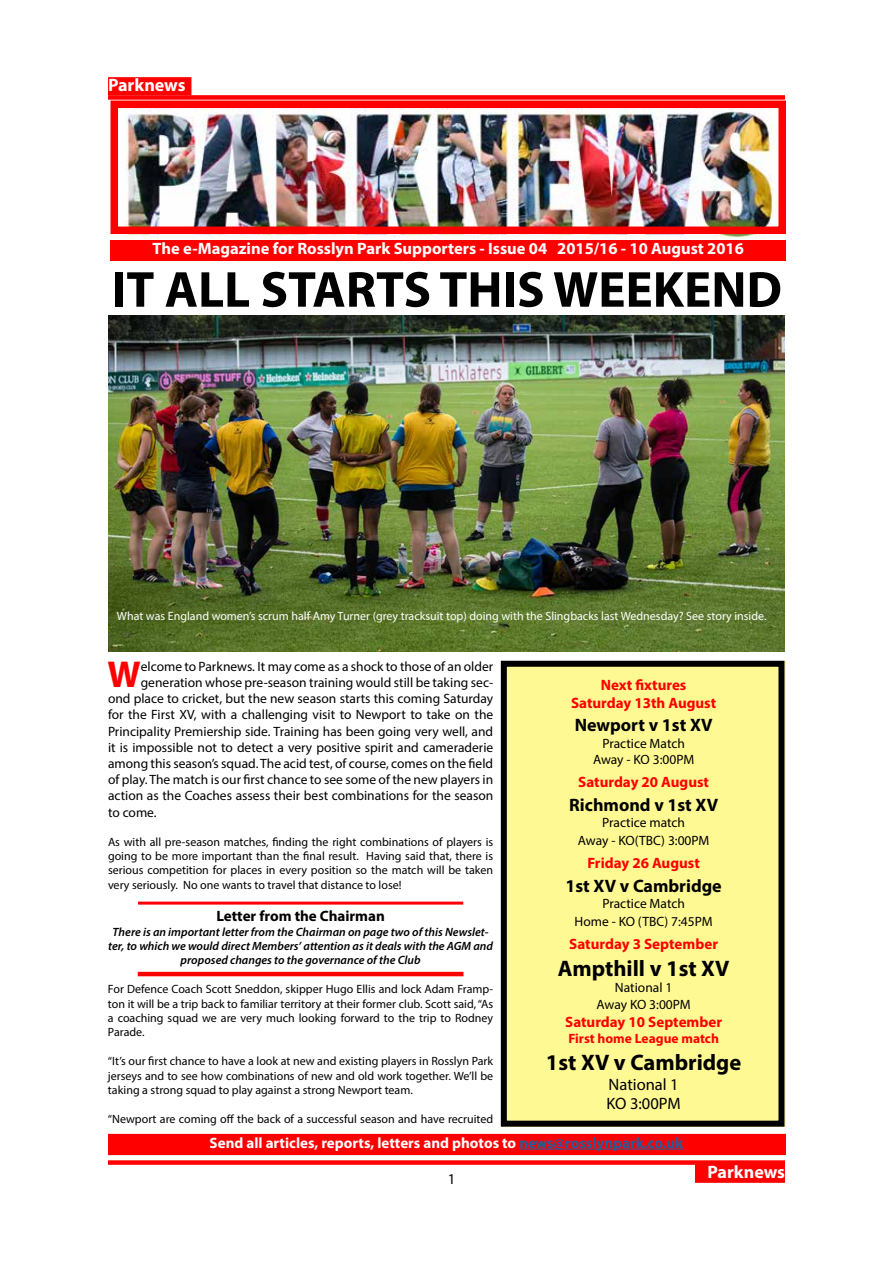
<style>
.page{position:relative;width:893px;height:1263px;background:#fff}
.page>*{position:absolute;margin:0;border:0;box-sizing:border-box;transform-origin:0 0}
.t1{font:700 51px "Myriad Pro";color:#000}
.t2{font:700 37.5px "Myriad Pro";color:#f00}
.t3{font:700 22.5px "Myriad Pro";color:#000}
.t4{font:700 18px "Myriad Pro";color:#000}
.t5{font:700 18px "Myriad Pro";letter-spacing:-.005em;color:#fff}
.t6{font:700 16.5px "Myriad Pro";color:#fff}
.t7{font:16.5px/19.8px "Myriad Pro";color:#000}
.t8{font:700 15px/18px "Myriad Pro";color:#f00;text-align:center}
.t9{font:700 15px "Myriad Pro";color:#fff}
.t10{font:700 15px "Myriad Pro";color:#000}
.t11{font:15px "Myriad Pro";color:#000}
.t12{font:13.5px/16.2px "Myriad Pro";color:#000;text-align:center}
.t13{font:700 13.5px "Myriad Pro";color:#f00}
.t14{font:12px/14.4px "Myriad Pro";color:#000;text-align:justify}
.t15{font:italic 600 12px/14.4px "Myriad Pro";color:#000;text-align:center}
.t16{font:12px "Myriad Pro";color:#fff}
.s1{color:#215e9e}
</style>
<div class="page">
<div style="left:695px;top:1162px;width:90px;height:21px;background:#f00;border:2px solid #f00"></div>
<div style="left:108px;top:77px;width:83px;height:18px;background:#f00;border:2px solid #f00"></div>
<div style="left:108px;top:95px;width:677px;height:5px;background:#f00"></div>
<div style="left:108px;top:1160px;width:677px;height:5px;background:#f00"></div>
<div style="left:501px;top:661px;width:285px;height:466px;background:#fff994"></div>
<div style="left:108px;top:1134px;width:678px;height:21px;background:#f00"></div>
<div style="left:111px;top:241px;width:675px;height:20px;background:#f00"></div>
<img style="left:110px;top:108px;width:667px;height:132px">
<div style="left:501px;top:661px;width:283px;height:466px;border:6px solid #000"></div>
<div style="left:111px;top:101px;width:675px;height:133px;border:8px solid #f00"></div>
<hr style="left:138px;top:901px;width:325px;height:3px;background:#f00">
<hr style="left:138px;top:972px;width:325px;height:4px;background:#f00">
<hr style="left:519px;top:1149px;width:164px;height:1px;background:#215e9e">
<img style="left:108px;top:316px;width:676px;height:336px">
<h3 class="t5" style="left:108px;top:73px;width:79px">Parknews</h3>
<h3 class="t6" style="left:153px;top:238px;width:593px">The e-Magazine for Rosslyn Park Supporters - Issue 04 2015/16 - 10 August 2016</h3>
<h1 class="t1" style="left:112px;top:256px;width:672px">IT ALL STARTS THIS WEEKEND</h1>
<p class="t16" style="left:117px;top:609px;width:651px">What was England women’s scrum half Amy Turner (grey tracksuit top) doing with the Slingbacks last Wednesday? See story inside.</p>
<h2 class="t2" style="left:107px;top:650px;width:35px">W</h2>
<p class="t12" style="left:141px;top:658px;width:354px">elcome to Parknews. It may come as a shock to those of an older</p>
<p class="t12" style="left:141px;top:674px;width:354px">generation whose pre-season training would still be taking sec-</p>
<p class="t12" style="left:108px;top:690px;width:387px">ond place to cricket, but the new season starts this coming Saturday</p>
<p class="t12" style="left:108px;top:707px;width:387px">for the First XV, with a challenging visit to Newport to take on the</p>
<p class="t12" style="left:108px;top:723px;width:387px">Principality Premiership side. Training has been going very well, and</p>
<p class="t12" style="left:108px;top:739px;width:387px">it is impossible not to detect a very positive spirit and cameraderie</p>
<p class="t12" style="left:108px;top:755px;width:387px">among this season’s squad. The acid test, of course, comes on the field</p>
<p class="t12" style="left:108px;top:771px;width:387px">of play. The match is our first chance to see some of the new players in</p>
<p class="t12" style="left:108px;top:788px;width:387px">action as the Coaches assess their best combinations for the season</p>
<p class="t12" style="left:108px;top:804px;width:50px">to come.</p>
<p class="t14" style="left:108px;top:834px;width:387px">As with all pre-season matches, finding the right combinations of players is going to be more important than the final result. Having said that, there is serious competition for places in every position so the match will be taken very seriously. No one wants to travel that distance to lose!</p>
<p class="t10" style="left:216px;top:906px;width:170px">Letter from the Chairman</p>
<p class="t15" style="left:108px;top:924px;width:386px">There is an important letter from the Chairman on page two of this Newslet&shy;ter, to which we would direct Members’ attention as it deals with the AGM and proposed changes to the governance of the Club</p>
<p class="t14" style="left:108px;top:982px;width:387px">For Defence Coach Scott Sneddon, skipper Hugo Ellis and lock Adam Framp&shy;ton it will be a trip back to familiar territory at their former club. Scott said, “As a coaching squad we are very much looking forward to the trip to Rodney Parade.</p>
<p class="t14" style="left:108px;top:1054px;width:387px">“It’s our first chance to have a look at new and existing players in Rosslyn Park jerseys and to see how combinations of new and old work together. We’ll be taking a strong squad to play against a strong Newport team.</p>
<p class="t14" style="left:108px;top:1111px;width:387px">“Newport are coming off the back of a successful season and have recruited</p>
<p class="t9" style="left:210px;top:1133px;width:475px">Send all articles, reports, letters and photos to <span class="s1">news@rosslynpark.co.uk</span></p>
<p class="t8" style="left:571px;top:675px;width:147px">Next fixtures<br>Saturday 13th August</p>
<h3 class="t4" style="left:575px;top:714px;width:139px">Newport v 1st XV</h3>
<p class="t12" style="left:593px;top:735px;width:103px">Practice Match<br>Away - KO 3:00PM</p>
<p class="t8" style="left:578px;top:773px;width:132px">Saturday 20 August</p>
<h3 class="t4" style="left:569px;top:793px;width:151px">Richmond v 1st XV</h3>
<p class="t12" style="left:578px;top:813px;width:133px;line-height:18px">Practice match<br>Away - KO(TBC) 3:00PM</p>
<p class="t8" style="left:587px;top:854px;width:114px">Friday 26 August</p>
<h3 class="t4" style="left:565px;top:874px;width:158px">1st XV v Cambridge</h3>
<p class="t12" style="left:575px;top:894px;width:140px;line-height:18px">Practice Match<br>Home - KO (TBC) 7:45PM</p>
<p class="t8" style="left:569px;top:935px;width:150px">Saturday 3 September</p>
<h3 class="t3" style="left:558px;top:954px;width:173px">Ampthill v 1st XV</h3>
<p class="t12" style="left:597px;top:979px;width:96px">National 1<br>Away KO 3:00PM</p>
<p class="t8" style="left:565px;top:1012px;width:159px">Saturday 10 September</p>
<p class="t13" style="left:568px;top:1029px;width:152px">First home League match</p>
<h3 class="t3" style="left:546px;top:1047px;width:197px">1st XV v Cambridge</h3>
<h3 class="t7" style="left:607px;top:1074px;width:76px">National 1<br>KO 3:00PM</h3>
<p class="t11" style="left:448px;top:1170px;width:9px">1</p>
<h3 class="t5" style="left:707px;top:1160px;width:79px">Parknews</h3>
</div>
